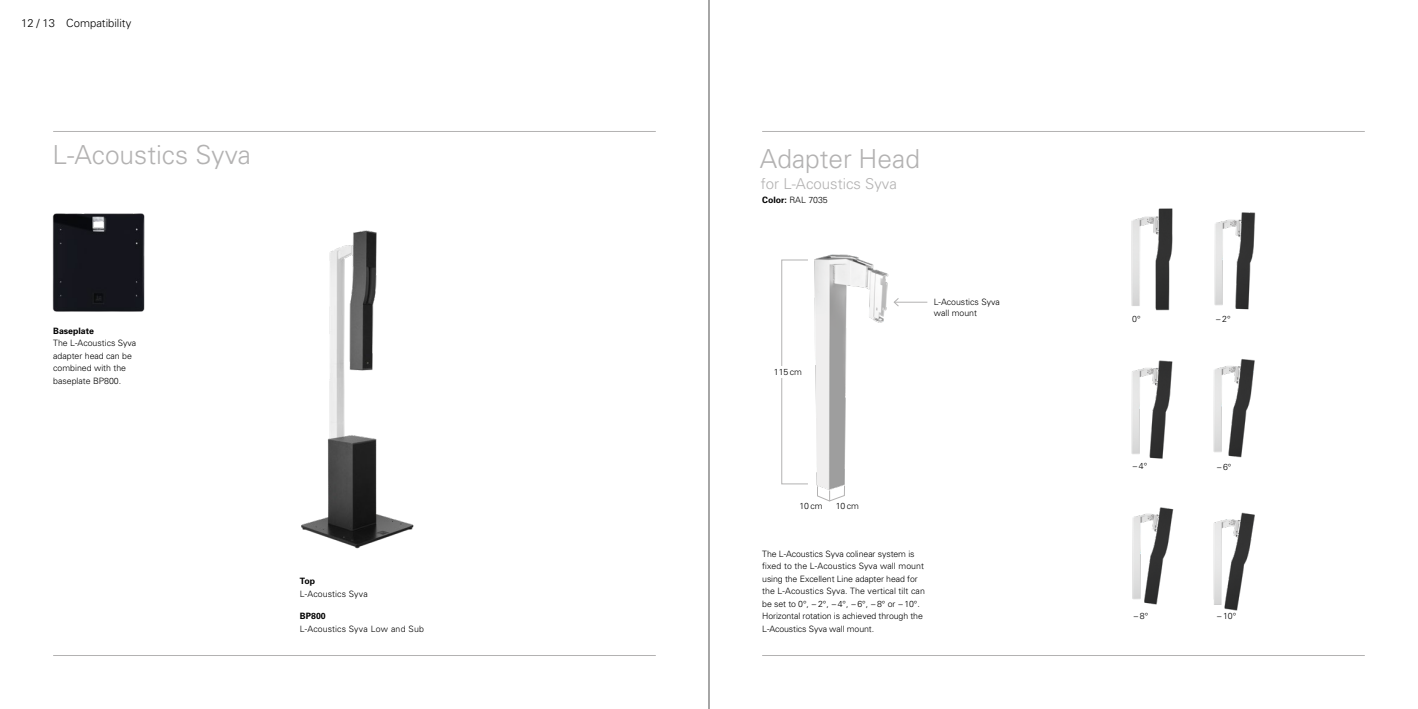
<style>
.page{position:relative;width:1418px;height:709px;background:#fff}
.page>*{position:absolute;margin:0;border:0;box-sizing:border-box;transform-origin:0 0}
.t1{font:300 26.25px "Univers";color:#b3b2b2}
.t2{font:300 15px "Univers";color:#b3b2b2}
.t3{font:300 11.25px "Univers";color:#000}
.t4{font:300 8.75px/12.5px "Univers";color:#000}
.t5{font:300 8.75px "Univers";letter-spacing:.025em;color:#000}
.t6{font:700 8.75px "Univers";color:#000}
.s1{font-weight:700}
</style>
<div class="page">
<hr style="left:53px;top:655px;width:603px;height:1px;background:#b3b2b2">
<hr style="left:53px;top:131px;width:603px;height:1px;background:#b3b2b2">
<hr style="left:762px;top:131px;width:602px;height:1px;background:#b3b2b2">
<img style="left:301px;top:230px;width:113px;height:319px">
<div style="left:781px;top:260px;width:27px;height:224px;border:1px solid #b3b2b2"></div>
<div style="left:773px;top:366px;width:29px;height:11px;background:#fff"></div>
<img style="left:814px;top:254px;width:75px;height:236px">
<hr style="left:894px;top:302px;width:33px;height:1px;background:#b3b2b2">
<svg style="left:893px;top:298px;width:6px;height:9px"></svg>
<svg style="left:817px;top:485px;width:27px;height:16px"></svg>
<img style="left:1131px;top:208px;width:42px;height:103px">
<img style="left:52px;top:213px;width:93px;height:99px">
<img style="left:1213px;top:512px;width:42px;height:99px">
<img style="left:1214px;top:212px;width:42px;height:98px">
<img style="left:1131px;top:361px;width:42px;height:98px">
<img style="left:1213px;top:359px;width:42px;height:99px">
<img style="left:1132px;top:507px;width:42px;height:98px">
<hr style="left:762px;top:655px;width:602px;height:1px;background:#b3b2b2">
<hr style="left:708px;top:0;width:1px;height:709px;background:#000">
<p class="t3" style="left:21px;top:16px;width:112px">12 / 13 Compatibility</p>
<h1 class="t1" style="left:52px;top:138px;width:200px">L-Acoustics Syva</h1>
<p class="t6" style="left:53px;top:325px;width:42px">Baseplate</p>
<p class="t4" style="left:53px;top:337px;width:85px">The L-Acoustics Syva adapter head can be combined with the baseplate BP800.</p>
<p class="t6" style="left:300px;top:575px;width:17px">Top</p>
<p class="t4" style="left:300px;top:587px;width:69px">L-Acoustics Syva</p>
<p class="t6" style="left:300px;top:610px;width:27px">BP800</p>
<p class="t5" style="left:300px;top:623px;width:125px">L-Acoustics Syva Low and Sub</p>
<h1 class="t1" style="left:760px;top:142px;width:161px">Adapter Head</h1>
<h2 class="t2" style="left:761px;top:174px;width:137px">for L-Acoustics Syva</h2>
<p class="t4" style="left:762px;top:193px;width:67px"><span class="s1">Color:</span> RAL 7035</p>
<p class="t4" style="left:774px;top:366px;width:30px">115 cm</p>
<p class="t4" style="left:933px;top:296px;width:68px;line-height:11.2px">L-Acoustics Syva wall mount</p>
<p class="t4" style="left:799px;top:500px;width:25px">10 cm</p>
<p class="t4" style="left:835px;top:500px;width:25px">10 cm</p>
<p class="t4" style="left:762px;top:547px;width:164px">The L-Acoustics Syva colinear system is fixed to the L-Acoustics Syva wall mount using the Excellent Line adapter head for the L-Acoustics Syva. The vertical tilt can be set to 0°, −2°, −4°, −6°, −8° or −10°.<br>Horizontal rotation is achieved through the L-Acoustics Syva wall mount.</p>
<p class="t4" style="left:1132px;top:313px;width:10px">0°</p>
<p class="t4" style="left:1215px;top:313px;width:17px">−2°</p>
<p class="t4" style="left:1132px;top:460px;width:16px">−4°</p>
<p class="t4" style="left:1216px;top:461px;width:16px">−6°</p>
<p class="t4" style="left:1133px;top:610px;width:16px">−8°</p>
<p class="t4" style="left:1216px;top:610px;width:21px">−10°</p>
</div>
